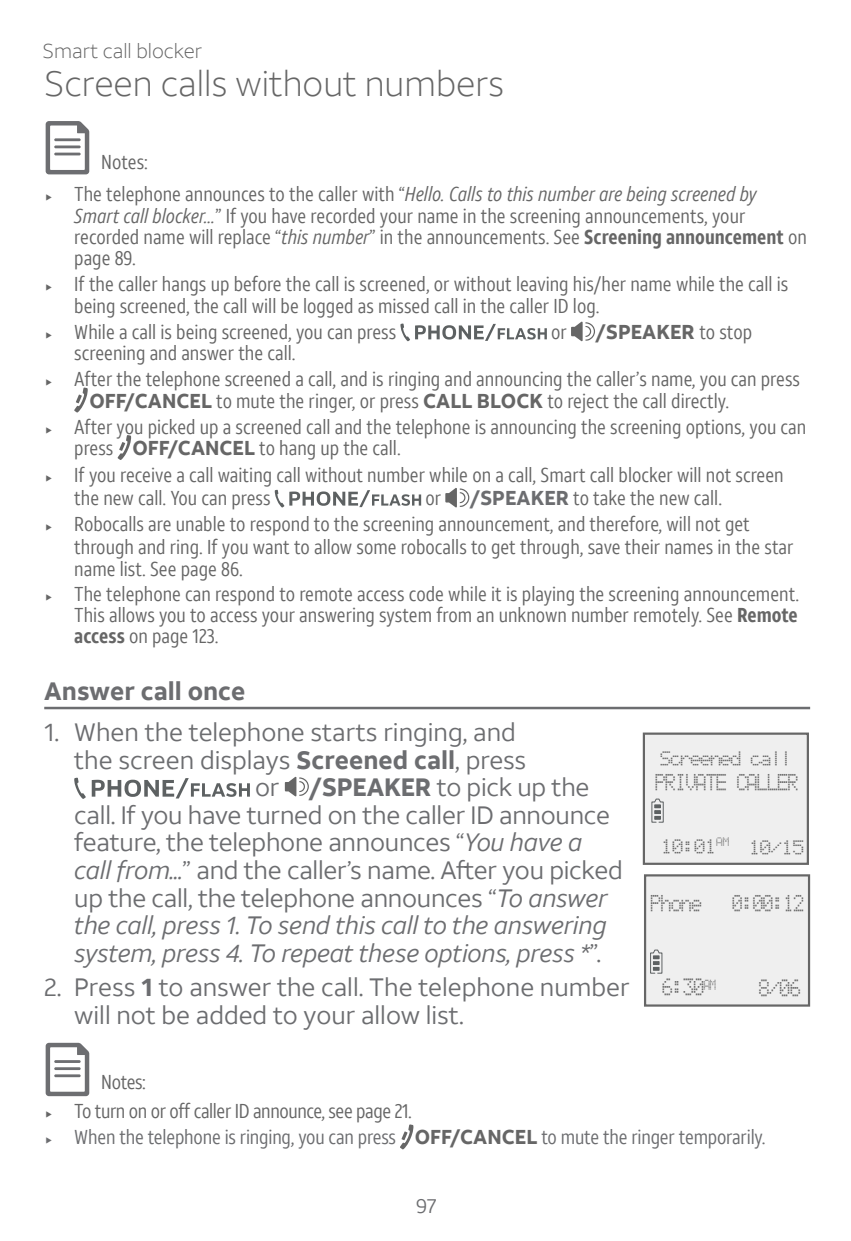
<style>
.page{position:relative;width:851px;height:1241px;background:#fff}
.page>*{position:absolute;margin:0;border:0;box-sizing:border-box;transform-origin:0 0}
._1_1_-_Heading_copy{font:300 35px "ATT Aleck Sans";color:#666}
.Numbered_step_-_10_p{font:25px/27.5px "ATT Aleck Sans";letter-spacing:-.01em;color:#6c6d70}
.t1{font:italic 25px "ATT Aleck Sans";letter-spacing:-.01em;color:#6c6d70}
.Subheading{font:700 25px "ATT Aleck Sans";color:#6c6d70}
.Note__single{font:20px/21.2px "ATT Aleck Cd";color:#666}
.t2{font:20px "ATT Aleck Cd";letter-spacing:-.01em;color:#6c6d70}
.Note__single-2{font:20px "ATT Aleck Cd";letter-spacing:-.02em;color:#666}
.t3{font:300 20px "ATT Aleck Sans";color:#666}
.t4{font:700 20px "ATT Aleck Sans";color:#666}
.t5{font:20px "ATT Aleck Sans";color:#6c6d70}
.t6{font:18px "Dotmat 5 x 7";color:#666;scale:.79 1}
.Caption_8{font:17.5px "Dotmat 5 x 7";color:#666;scale:.8 1}
.Caption_8-2{font:15px "Dotmat 5 x 7";letter-spacing:-.025em;color:#666;scale:.95 1}
.Caption_8-3{font:15px "Dotmat 5 x 7";letter-spacing:-.025em;color:#666}
.Caption_8-4{font:8.75px "Dotmat 5 x 7";color:#666}
.s1{font-style:italic}
.s2{font-weight:700}
.s3{font-family:"ATT Aleck Cd";font-weight:400}
.s4{font-family:"ATT Aleck Sans";font-weight:700}
.s5{font-family:"ATT Aleck Sans";font-weight:700;color:#6c6d70}
.s6{font-style:normal}
.s7{font-family:"ATT Aleck Sans";font-weight:700;color:#666}
</style>
<div class="page">
<hr style="left:44px;top:706px;width:766px;height:3px;background:#6c6d70">
<svg style="left:46px;top:121px;width:43px;height:53px"></svg>
<svg style="left:400px;top:323px;width:146px;height:18px"></svg>
<svg style="left:571px;top:321px;width:24px;height:20px"></svg>
<svg style="left:74px;top:387px;width:14px;height:25px"></svg>
<svg style="left:118px;top:435px;width:13px;height:25px"></svg>
<svg style="left:275px;top:489px;width:146px;height:18px"></svg>
<svg style="left:445px;top:488px;width:24px;height:19px"></svg>
<svg style="left:74px;top:777px;width:12px;height:21px"></svg>
<svg style="left:92px;top:778px;width:158px;height:20px"></svg>
<svg style="left:285px;top:776px;width:24px;height:20px"></svg>
<svg style="left:400px;top:1124px;width:13px;height:25px"></svg>
<div style="left:644px;top:874px;width:166px;height:132px;background:#efefef;border:2px solid #666"></div>
<svg style="left:650px;top:949px;width:12px;height:24px"></svg>
<div style="left:642px;top:732px;width:166px;height:132px;background:#efefef;border:2px solid #666"></div>
<svg style="left:651px;top:798px;width:12px;height:24px"></svg>
<svg style="left:46px;top:1042px;width:43px;height:53px"></svg>
<p class="t3" style="left:43px;top:38px;width:161px">Smart call blocker</p>
<p class="_1_1_-_Heading_copy" style="left:44px;top:62px;width:461px">Screen calls without numbers</p>
<p class="Note__single" style="left:101px;top:152px;width:48px">Notes:</p>
<p class="Note__single" style="left:74px;top:183px;width:734px">The telephone announces to the caller with “<span class="s1">Hello. Calls to this number are being screened by<br>Smart call blocker...</span>” If you have recorded your name in the screening announcements, your recorded name will replace “<span class="s1">this number</span>” in the announcements. See <span class="s2">Screening announcement</span> on page 89.</p>
<p class="Note__single" style="left:74px;top:273px;width:715px">If the caller hangs up before the call is screened, or without leaving his/her name while the call is being screened, the call will be logged as missed call in the caller ID log.</p>
<p class="Note__single" style="left:74px;top:321px;width:323px">While a call is being screened, you can press</p>
<p class="Note__single" style="left:551px;top:321px;width:17px">or</p>
<p class="t4" style="left:595px;top:319px;width:158px">/SPEAKER <span class="s3">to stop</span></p>
<p class="Note__single" style="left:74px;top:342px;width:223px">screening and answer the call.</p>
<p class="Note__single" style="left:89px;top:368px;width:712px;text-indent:-15px">After the telephone screened a call, and is ringing and announcing the caller’s name, you can press<br><span class="s4">OFF/CANCEL</span> to mute the ringer, or press <span class="s4">CALL BLOCK</span> to reject the call directly.</p>
<p class="Note__single" style="left:74px;top:416px;width:733px">After you picked up a screened call and the telephone is announcing the screening options, you can press <span class="s4">OFF/CANCEL</span> to hang up the call.</p>
<p class="Note__single" style="left:74px;top:464px;width:711px;line-height:22.5px">If you receive a call waiting call without number while on a call, Smart call blocker will not screen the new call. You can press</p>
<p class="Note__single" style="left:425px;top:487px;width:17px">or</p>
<p class="Note__single" style="left:469px;top:487px;width:254px"><span class="s5">/SPEAKER</span> to take the new call.</p>
<p class="Note__single" style="left:74px;top:512px;width:720px;line-height:22.5px">Robocalls are unable to respond to the screening announcement, and therefore, will not get through and ring. If you want to allow some robocalls to get through, save their names in the star name list. See page 86.</p>
<p class="Note__single" style="left:74px;top:583px;width:726px;text-align:justify">The telephone can respond to remote access code while it is playing the screening announcement.<br>This allows you to access your answering system from an unknown number remotely. See <span class="s2">Remote access</span> on page 123.</p>
<p class="Subheading" style="left:44px;top:675px;width:202px">Answer call once</p>
<p class="Numbered_step_-_10_p" style="left:44px;top:718px;width:473px">1. When the telephone starts ringing, and</p>
<p class="Numbered_step_-_10_p" style="left:74px;top:746px;width:453px">the screen displays <span class="s2">Screened call</span>, press</p>
<p class="Numbered_step_-_10_p" style="left:255px;top:773px;width:336px">or <span class="s2">/SPEAKER</span> to pick up the</p>
<p class="Numbered_step_-_10_p" style="left:74px;top:801px;width:537px">call. If you have turned on the caller ID announce</p>
<p class="Numbered_step_-_10_p" style="left:74px;top:828px;width:509px">feature, the telephone announces “<span class="s1">You have a</span></p>
<p class="Numbered_step_-_10_p" style="left:74px;top:856px;width:550px"><span class="s1">call from...</span>” and the caller’s name. After you picked</p>
<p class="Numbered_step_-_10_p" style="left:74px;top:883px;width:535px">up the call, the telephone announces “<span class="s1">To answer</span></p>
<p class="t1" style="left:74px;top:909px;width:534px">the call, press 1. To send this call to the answering</p>
<p class="t1" style="left:74px;top:937px;width:528px">system, press 4. To repeat these options, press *<span class="s6">”.</span></p>
<p class="Numbered_step_-_10_p" style="left:74px;top:973px;width:557px;text-indent:-30px">2. Press <span class="s2">1</span> to answer the call. The telephone number will not be added to your allow list.</p>
<p class="Caption_8-2" style="left:660px;top:748px;width:139px">Screened call</p>
<p class="Caption_8" style="left:655px;top:771px;width:180px">PRIVATE CALLER</p>
<p class="Caption_8-4" style="left:716px;top:836px;width:15px">AM</p>
<p class="Caption_8-3" style="left:661px;top:837px;width:56px">10:01</p>
<p class="Caption_8-3" style="left:749px;top:837px;width:56px">10/15</p>
<p class="Caption_8" style="left:650px;top:891px;width:65px">Phone</p>
<p class="Caption_8" style="left:732px;top:891px;width:91px">0:00:12</p>
<p class="t6" style="left:662px;top:976px;width:69px">6:30<sup>AM</sup></p>
<p class="t6" style="left:758px;top:976px;width:54px">8/06</p>
<p class="Note__single" style="left:101px;top:1070px;width:46px">Notes:</p>
<p class="Note__single-2" style="left:74px;top:1098px;width:339px">To turn on or off caller ID announce, see page 21.</p>
<p class="t2" style="left:74px;top:1124px;width:692px">When the telephone is ringing, you can press <span class="s7">OFF/CANCEL</span> to mute the ringer temporarily.</p>
<p class="t5" style="left:416px;top:1193px;width:22px">97</p>
</div>
